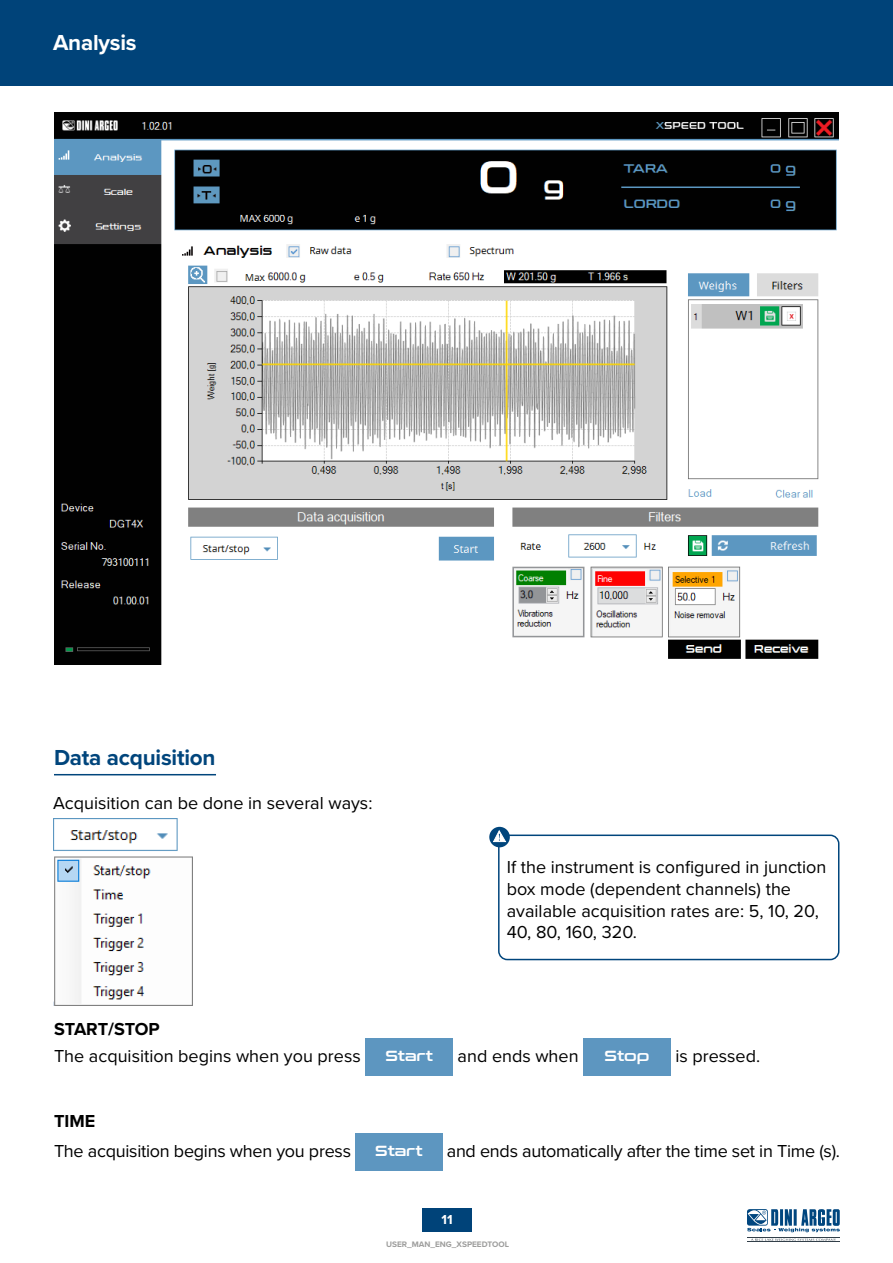
<style>
.page{position:relative;width:893px;height:1263px;background:#fff}
.page>*{position:absolute;margin:0;border:0;box-sizing:border-box;transform-origin:0 0}
.t1{font:700 22.5px "Proxima Nova";letter-spacing:-.01em;color:#00457c}
.t2{font:700 22.5px "Proxima Nova";letter-spacing:-.01em;color:#fff}
.t3{font:18px/21.6px "Proxima Nova";color:#000}
.t4{font:700 18px "Proxima Nova";letter-spacing:-.005em;color:#000}
.t5{font:14.55px "Conthrax Sb";color:#fff}
.t6{font:700 13.5px "Proxima Nova";color:#fff}
.t7{font:700 8.25px "Proxima Nova";color:#9d9d9c}
</style>
<div class="page">
<div style="left:422px;top:1208px;width:49px;height:24px;background:#004379"></div>
<svg style="left:747px;top:1209px;width:93px;height:23px"></svg>
<svg style="left:751px;top:1238px;width:85px;height:3px"></svg>
<hr style="left:747px;top:1237px;width:93px;height:1px;background:#323f49">
<hr style="left:747px;top:1242px;width:93px;height:1px;background:#323f49">
<div style="left:0;top:0;width:893px;height:85px;background:#004379"></div>
<div style="left:498px;top:834px;width:341px;height:126px;border:2px solid #00457c;border-radius:9px"></div>
<svg style="left:489px;top:827px;width:21px;height:20px"></svg>
<svg style="left:493px;top:830px;width:14px;height:12px"></svg>
<hr style="left:54px;top:774px;width:162px;height:1px;background:#00457c">
<div style="left:365px;top:1038px;width:88px;height:38px;background:#5d96c0"></div>
<div style="left:583px;top:1038px;width:88px;height:38px;background:#5d96c0"></div>
<div style="left:355px;top:1133px;width:88px;height:38px;background:#5d96c0"></div>
<img style="left:54px;top:113px;width:785px;height:551px">
<img style="left:53px;top:819px;width:140px;height:186px">
<p class="t2" style="left:53px;top:26px;width:85px">Analysis</p>
<p class="t1" style="left:54px;top:741px;width:163px">Data acquisition</p>
<p class="t3" style="left:53px;top:792px;width:321px">Acquisition can be done in several ways:</p>
<p class="t3" style="left:507px;top:856px;width:321px">If the instrument is configured in junction box mode (dependent channels) the available acquisition rates are: 5, 10, 20, 40, 80, 160, 320.</p>
<p class="t4" style="left:54px;top:1015px;width:107px">START/STOP</p>
<p class="t3" style="left:54px;top:1044px;width:308px">The acquisition begins when you press</p>
<p class="t5" style="left:385px;top:1045px;width:49px">Start</p>
<p class="t3" style="left:458px;top:1044px;width:123px">and ends when</p>
<p class="t5" style="left:604px;top:1045px;width:46px">Stop</p>
<p class="t3" style="left:675px;top:1044px;width:86px">is pressed.</p>
<p class="t4" style="left:54px;top:1107px;width:43px">TIME</p>
<p class="t3" style="left:54px;top:1139px;width:299px">The acquisition begins when you press</p>
<p class="t5" style="left:375px;top:1140px;width:49px">Start</p>
<p class="t3" style="left:447px;top:1139px;width:395px">and ends automatically after the time set in Time (s).</p>
<p class="t6" style="left:441px;top:1209px;width:13px">11</p>
<p class="t7" style="left:386px;top:1238px;width:124px">USER_MAN_ENG_XSPEEDTOOL</p>
</div>
